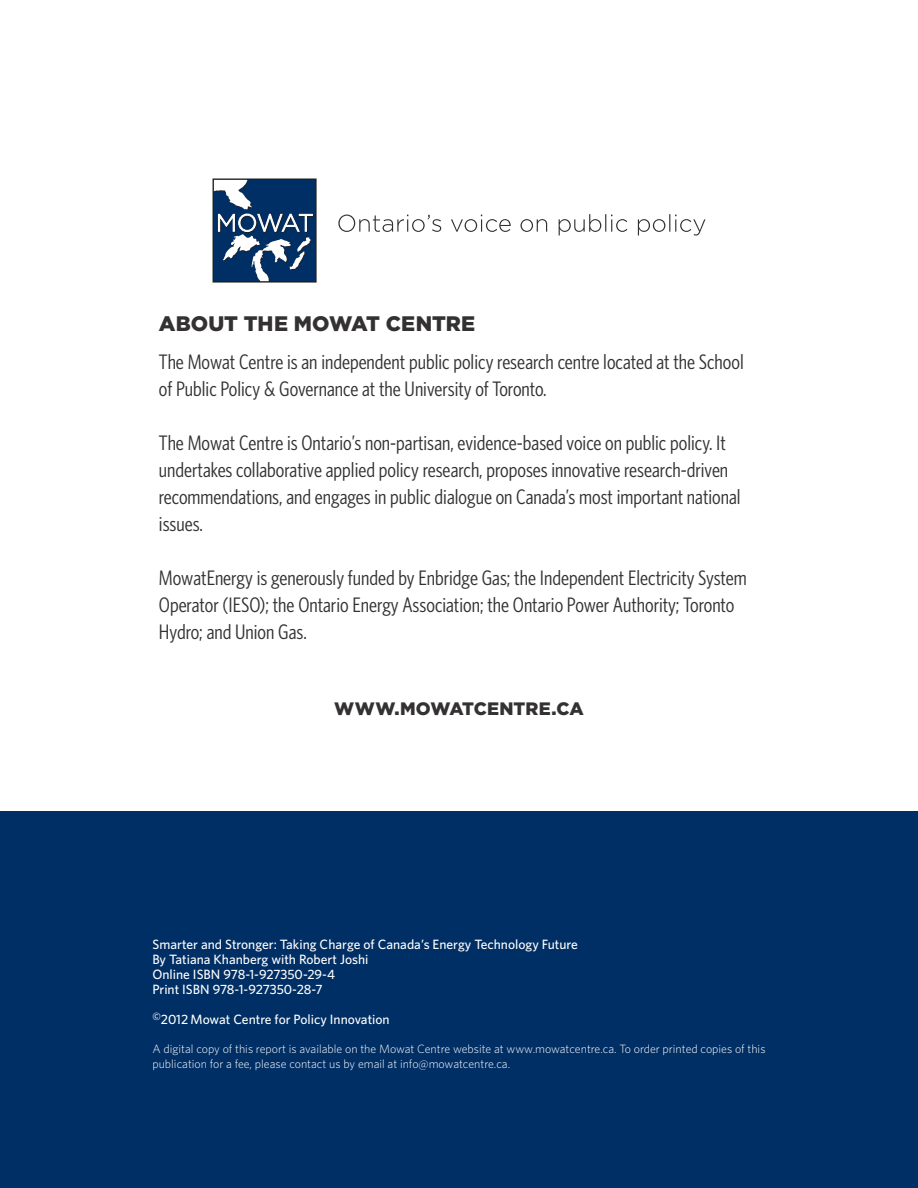
<style>
.page{position:relative;width:918px;height:1188px;background:#fff}
.page>*{position:absolute;margin:0;border:0;box-sizing:border-box;transform-origin:0 0}
.t1{font:21px/27px "Whitney Condensed";color:#333132}
.t2{font:900 21px "Gotham HTF";letter-spacing:-.005em;color:#333132}
.t3{font:900 18px "Gotham HTF";color:#333132}
.t4{font:500 13.5px/15px "Whitney HTF";color:#fff}
.t5{font:300 12px/14.4px "Whitney";color:#fff}
</style>
<div class="page">
<div style="left:0;top:811px;width:918px;height:377px;background:#002f65"></div>
<svg style="left:213px;top:178px;width:104px;height:105px"></svg>
<svg style="left:338px;top:214px;width:367px;height:22px"></svg>
<p class="t2" style="left:159px;top:311px;width:318px">ABOUT THE MOWAT CENTRE</p>
<p class="t1" style="left:159px;top:348px;width:586px">The Mowat Centre is an independent public policy research centre located at the School of Public Policy &amp; Governance at the University of Toronto.</p>
<p class="t1" style="left:159px;top:429px;width:583px">The Mowat Centre is Ontario’s non-partisan, evidence-based voice on public policy. It undertakes collaborative applied policy research, proposes innovative research-driven recommendations, and engages in public dialogue on Canada’s most important national issues.</p>
<p class="t1" style="left:159px;top:564px;width:589px">MowatEnergy is generously funded by Enbridge Gas; the Independent Electricity System<br>Operator (IESO); the Ontario Energy Association; the Ontario Power Authority; Toronto<br>Hydro; and Union Gas.</p>
<p class="t3" style="left:334px;top:699px;width:251px">WWW.MOWATCENTRE.CA</p>
<p class="t4" style="left:152px;top:936px;width:427px">Smarter and Stronger: Taking Charge of Canada’s Energy Technology Future By Tatiana Khanberg with Robert Joshi<br>Online ISBN 978-1-927350-29-4<br>Print ISBN 978-1-927350-28-7</p>
<p class="t4" style="left:152px;top:1011px;width:239px"><sup>©</sup>2012 Mowat Centre for Policy Innovation</p>
<p class="t5" style="left:152px;top:1042px;width:615px">A digital copy of this report is available on the Mowat Centre website at www.mowatcentre.ca. To order printed copies of this publication for a fee, please contact us by email at info@mowatcentre.ca.</p>
</div>
